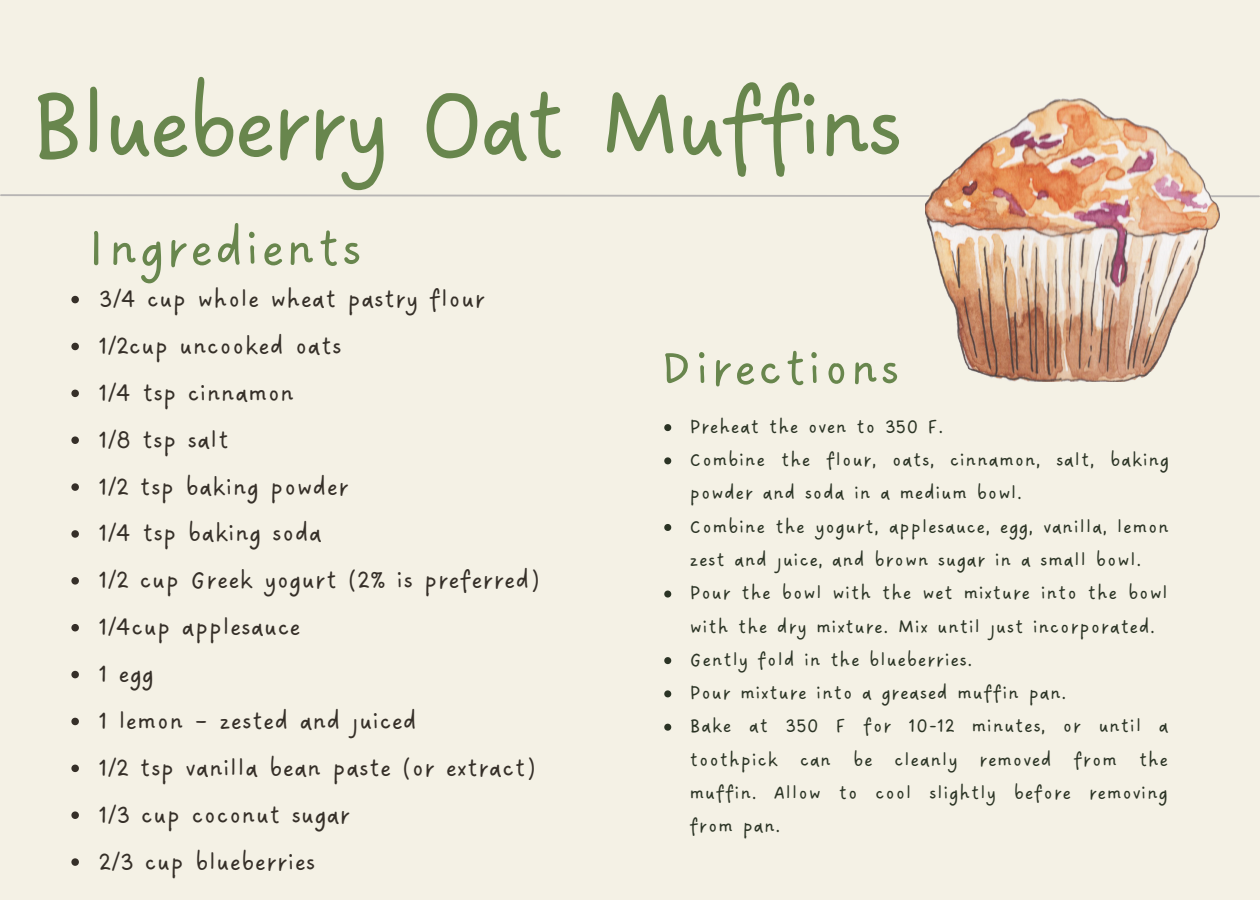
<style>
.page{position:relative;width:1260px;height:900px;background:#f4f1e5}
.page>*{position:absolute;margin:0;border:0;box-sizing:border-box;transform-origin:0 0}
.t1{font:106.25px "DO Sans Regular Alt";letter-spacing:-.065em;color:#68864d}
.t2{font:56.75px "DO Sans Regular Alt";letter-spacing:.02em;color:#68864d}
.t3{font:55px "DO Sans Regular Alt";letter-spacing:.02em;color:#68864d}
.t4{font:27px "DO Sans Regular Alt";color:#352f28}
.t5{font:21px/33.2px "DO Sans Regular Alt";letter-spacing:.02em;color:#2b3425}
</style>
<div class="page">
<svg style="left:0;top:194px;width:1260px;height:4px"></svg>
<img style="left:926px;top:99px;width:294px;height:283px">
<svg style="left:664px;top:424px;width:7px;height:7px"></svg>
<svg style="left:664px;top:457px;width:7px;height:7px"></svg>
<svg style="left:664px;top:524px;width:7px;height:7px"></svg>
<svg style="left:664px;top:591px;width:7px;height:7px"></svg>
<svg style="left:664px;top:657px;width:7px;height:7px"></svg>
<svg style="left:664px;top:690px;width:7px;height:7px"></svg>
<svg style="left:664px;top:724px;width:7px;height:7px"></svg>
<svg style="left:71px;top:296px;width:8px;height:7px"></svg>
<svg style="left:71px;top:343px;width:8px;height:7px"></svg>
<svg style="left:71px;top:390px;width:8px;height:7px"></svg>
<svg style="left:71px;top:436px;width:8px;height:8px"></svg>
<svg style="left:71px;top:483px;width:8px;height:8px"></svg>
<svg style="left:71px;top:530px;width:8px;height:8px"></svg>
<svg style="left:71px;top:577px;width:8px;height:8px"></svg>
<svg style="left:71px;top:624px;width:8px;height:7px"></svg>
<svg style="left:71px;top:671px;width:8px;height:7px"></svg>
<svg style="left:71px;top:718px;width:8px;height:7px"></svg>
<svg style="left:71px;top:765px;width:8px;height:7px"></svg>
<svg style="left:71px;top:811px;width:8px;height:8px"></svg>
<svg style="left:71px;top:858px;width:8px;height:8px"></svg>
<p class="t1" style="left:28px;top:63px;width:877px">Blueberry Oat Muffins</p>
<p class="t2" style="left:86px;top:215px;width:278px">Ingredients</p>
<p class="t4" style="left:99px;top:283px;width:388px">3/4 cup whole wheat pastry flour</p>
<p class="t4" style="left:99px;top:330px;width:245px">1/2cup uncooked oats</p>
<p class="t4" style="left:99px;top:377px;width:197px">1/4 tsp cinnamon</p>
<p class="t4" style="left:99px;top:424px;width:132px">1/8 tsp salt</p>
<p class="t4" style="left:99px;top:471px;width:252px">1/2 tsp baking powder</p>
<p class="t4" style="left:99px;top:518px;width:225px">1/4 tsp baking soda</p>
<p class="t4" style="left:99px;top:565px;width:442px">1/2 cup Greek yogurt (2% is preferred)</p>
<p class="t4" style="left:99px;top:611px;width:204px">1/4cup applesauce</p>
<p class="t4" style="left:99px;top:658px;width:57px">1 egg</p>
<p class="t4" style="left:99px;top:705px;width:320px">1 lemon – zested and juiced</p>
<p class="t4" style="left:99px;top:752px;width:438px">1/2 tsp vanilla bean paste (or extract)</p>
<p class="t4" style="left:99px;top:799px;width:253px">1/3 cup coconut sugar</p>
<p class="t4" style="left:99px;top:846px;width:218px">2/3 cup blueberries</p>
<p class="t3" style="left:659px;top:336px;width:242px">Directions</p>
<p class="t5" style="left:689px;top:411px;width:255px">Preheat the oven to 350 F.</p>
<p class="t5" style="left:689px;top:444px;width:481px">Combine the flour, oats, cinnamon, salt, baking powder and soda in a medium bowl.</p>
<p class="t5" style="left:689px;top:511px;width:481px">Combine the yogurt, applesauce, egg, vanilla, lemon zest and juice, and brown sugar in a small bowl.</p>
<p class="t5" style="left:689px;top:577px;width:480px">Pour the bowl with the wet mixture into the bowl with the dry mixture. Mix until just incorporated.</p>
<p class="t5" style="left:689px;top:644px;width:284px">Gently fold in the blueberries.</p>
<p class="t5" style="left:689px;top:677px;width:378px">Pour mixture into a greased muffin pan.</p>
<p class="t5" style="left:689px;top:711px;width:481px;text-align:justify">Bake at 350 F for 10-12 minutes, or until a toothpick can be cleanly removed from the muffin. Allow to cool slightly before removing from pan.</p>
</div>
